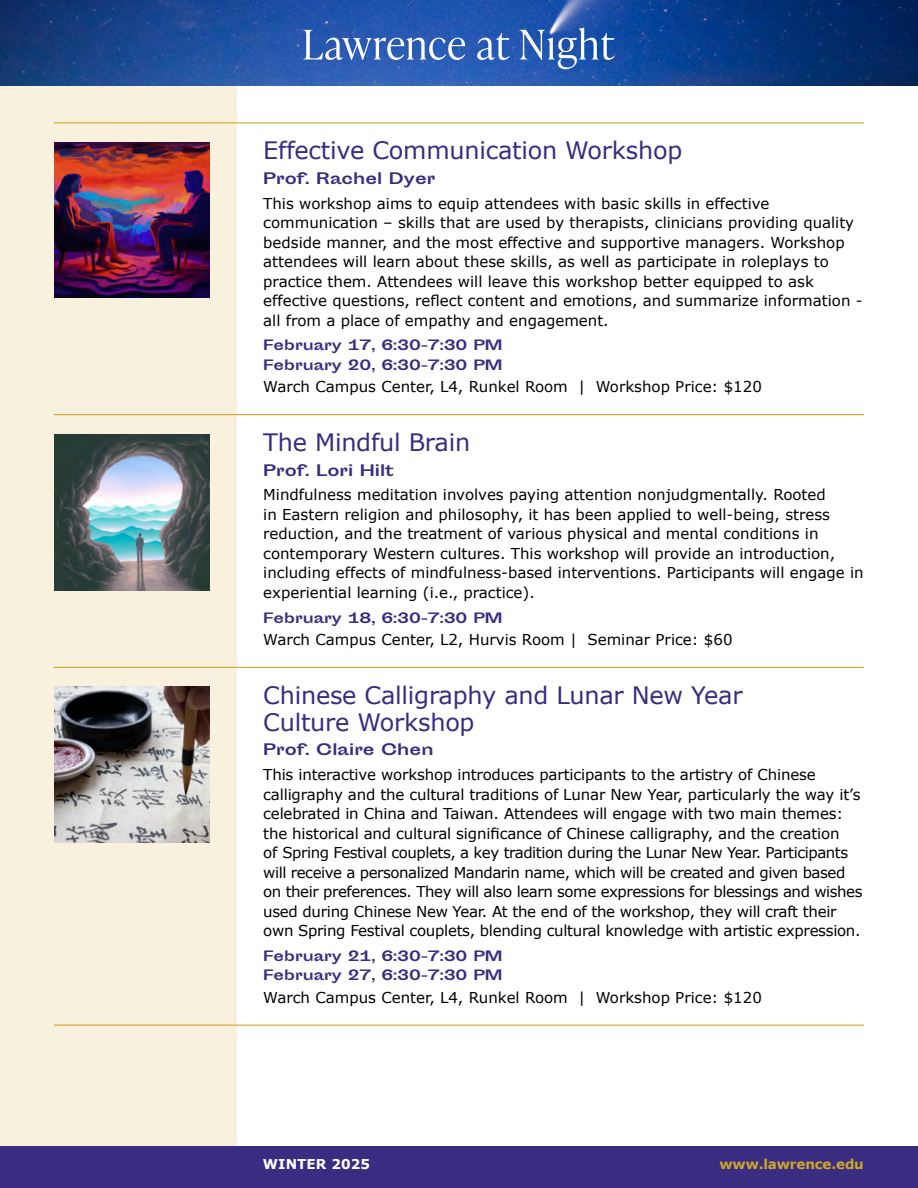
<style>
.page{position:relative;width:918px;height:1188px;background:#fff}
.page>*{position:absolute;margin:0;border:0;box-sizing:border-box;transform-origin:0 0}
.t1{font:24px/27px "Verdana";letter-spacing:-.01em;color:#392c81}
.t2{font:15px/19.5px "Verdana";color:#000}
.t3{font:15px/19.5px "Verdana";letter-spacing:-.02em;color:#000}
.t4{font:15px "Verdana";letter-spacing:-.03em;color:#000}
.t5{font:700 15px "Sporting Grotesque";color:#392c81}
.t6{font:700 13.5px/19.5px "Sporting Grotesque";color:#392c81}
.t7{font:700 13.5px "Verdana";letter-spacing:-.01em;color:#cea829}
.t8{font:700 13.5px "Verdana";letter-spacing:.01em;color:#fff}
</style>
<div class="page">
<div style="left:0;top:1146px;width:918px;height:42px;background:#392c81"></div>
<div style="left:0;top:0;width:236px;height:1146px;background:#f8f1dd"></div>
<hr style="left:54px;top:1025px;width:810px;height:1px;background:#cea829">
<hr style="left:54px;top:667px;width:810px;height:1px;background:#cea829">
<hr style="left:54px;top:414px;width:810px;height:1px;background:#cea829">
<hr style="left:54px;top:122px;width:810px;height:1px;background:#cea829">
<img style="left:0;top:0;width:918px;height:86px">
<svg style="left:303px;top:28px;width:312px;height:41px"></svg>
<img style="left:54px;top:143px;width:155px;height:155px">
<img style="left:54px;top:435px;width:156px;height:155px">
<img style="left:54px;top:687px;width:156px;height:155px">
<h2 class="t1" style="left:263px;top:137px;width:421px">Effective Communication Workshop</h2>
<p class="t5" style="left:263px;top:170px;width:174px">Prof. Rachel Dyer</p>
<p class="t2" style="left:263px;top:194px;width:592px">This workshop aims to equip attendees with basic skills in effective communication – skills that are used by therapists, clinicians providing quality bedside manner, and the most effective and supportive managers. Workshop attendees will learn about these skills, as well as participate in roleplays to practice them. Attendees will leave this workshop better equipped to ask</p>
<p class="t2" style="left:263px;top:291px;width:601px">effective questions, reflect content and emotions, and summarize information -</p>
<p class="t2" style="left:263px;top:311px;width:347px">all from a place of empathy and engagement.</p>
<p class="t6" style="left:263px;top:336px;width:241px">February 17, 6:30-7:30 PM<br>February 20, 6:30-7:30 PM</p>
<p class="t2" style="left:263px;top:377px;width:500px">Warch Campus Center, L4, Runkel Room | Workshop Price: $120</p>
<h2 class="t1" style="left:263px;top:429px;width:208px">The Mindful Brain</h2>
<p class="t5" style="left:263px;top:462px;width:132px">Prof. Lori Hilt</p>
<p class="t2" style="left:263px;top:485px;width:564px">Mindfulness meditation involves paying attention nonjudgmentally. Rooted</p>
<p class="t2" style="left:263px;top:505px;width:568px">in Eastern religion and philosophy, it has been applied to well-being, stress</p>
<p class="t2" style="left:263px;top:524px;width:573px">reduction, and the treatment of various physical and mental conditions in contemporary Western cultures. This workshop will provide an introduction,</p>
<p class="t2" style="left:263px;top:563px;width:602px">including effects of mindfulness-based interventions. Participants will engage in</p>
<p class="t2" style="left:263px;top:583px;width:273px">experiential learning (i.e., practice).</p>
<p class="t6" style="left:263px;top:608px;width:241px">February 18, 6:30-7:30 PM</p>
<p class="t2" style="left:263px;top:630px;width:471px">Warch Campus Center, L2, Hurvis Room | Seminar Price: $60</p>
<h2 class="t1" style="left:263px;top:682px;width:481px">Chinese Calligraphy and Lunar New Year<br>Culture Workshop</h2>
<p class="t5" style="left:263px;top:741px;width:172px">Prof. Claire Chen</p>
<p class="t2" style="left:263px;top:765px;width:599px">This interactive workshop introduces participants to the artistry of Chinese calligraphy and the cultural traditions of Lunar New Year, particularly the way it’s celebrated in China and Taiwan. Attendees will engage with two main themes:</p>
<p class="t2" style="left:263px;top:824px;width:578px">the historical and cultural significance of Chinese calligraphy, and the creation</p>
<p class="t4" style="left:263px;top:843px;width:586px">of Spring Festival couplets, a key tradition during the Lunar New Year. Participants</p>
<p class="t4" style="left:263px;top:863px;width:584px">will receive a personalized Mandarin name, which will be created and given based</p>
<p class="t3" style="left:263px;top:882px;width:601px">on their preferences. They will also learn some expressions for blessings and wishes used during Chinese New Year. At the end of the workshop, they will craft their own Spring Festival couplets, blending cultural knowledge with artistic expression.</p>
<p class="t6" style="left:263px;top:946px;width:241px">February 21, 6:30-7:30 PM<br>February 27, 6:30-7:30 PM</p>
<p class="t2" style="left:263px;top:988px;width:500px">Warch Campus Center, L4, Runkel Room | Workshop Price: $120</p>
<p class="t8" style="left:263px;top:1155px;width:109px">WINTER 2025</p>
<p class="t7" style="left:720px;top:1155px;width:146px">www.lawrence.edu</p>
</div>
